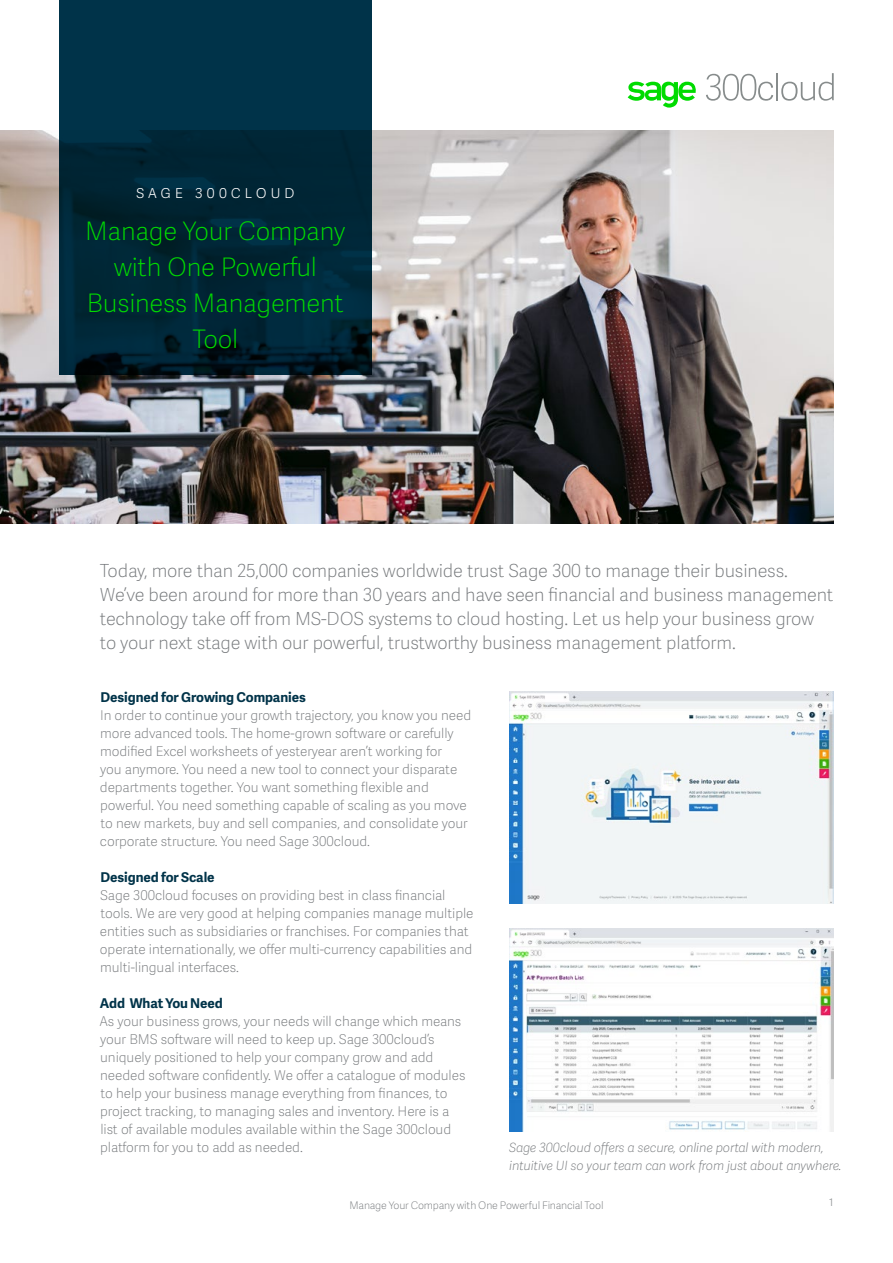
<style>
.page{position:relative;width:893px;height:1263px;background:#fff}
.page>*{position:absolute;margin:0;border:0;box-sizing:border-box;transform-origin:0 0}
.t1{font:25.5px/36px "Adelle Sans SAGE Th";letter-spacing:-.01em;color:#00dc00;text-align:center}
.t2{font:18px/24px "Adelle Sans SAGE Th";letter-spacing:-.01em;color:#75787b}
.t3{font:18px "Adelle Sans SAGE Th";letter-spacing:.2em;color:#fff}
.t4{font:13.5px/18px "Adelle Sans SAGE Th";letter-spacing:-.005em;color:#75787b}
.t5{font:700 13.5px "Adelle Sans SAGE";letter-spacing:-.005em;color:#003349}
.t6{font:italic 12.75px/18px "Adelle Sans SAGE Th";letter-spacing:-.01em;color:#75787b}
.t7{font:10.5px "Adelle Sans SAGE Th";letter-spacing:-.015em;color:#75787b}
.t8{font:10.5px "Adelle Sans SAGE Lt";color:#888b8d}
</style>
<div class="page">
<img style="left:0;top:130px;width:833px;height:394px">
<svg style="left:59px;top:0;width:312px;height:374px;background:#00293b"></svg>
<svg style="left:627px;top:82px;width:69px;height:26px"></svg>
<svg style="left:706px;top:74px;width:67px;height:27px"></svg>
<hr style="left:776px;top:73px;width:2px;height:27px;background:#878c8c">
<svg style="left:781px;top:73px;width:52px;height:28px"></svg>
<img style="left:509px;top:691px;width:324px;height:213px">
<img style="left:509px;top:928px;width:324px;height:203px">
<h2 class="t3" style="left:136px;top:179px;width:160px">Sage 300cloud</h2>
<h1 class="t1" style="left:85px;top:212px;width:262px">Manage Your Company with One Powerful<br>Business Management<br>Tool</h1>
<p class="t2" style="left:100px;top:558px;width:735px">Today, more than 25,000 companies worldwide trust Sage 300 to manage their business.<br>We’ve been around for more than 30 years and have seen financial and business management technology take off from MS-DOS systems to cloud hosting. Let us help your business grow to your next stage with our powerful, trustworthy business management platform.</p>
<p class="t5" style="left:101px;top:687px;width:207px">Designed for Growing Companies</p>
<p class="t4" style="left:100px;top:706px;width:373px">In order to continue your growth trajectory, you know you need more advanced tools. The home-grown software or carefully modified Excel worksheets of yesteryear aren’t working for<br>you anymore. You need a new tool to connect your disparate departments together. You want something flexible and powerful. You need something capable of scaling as you move to new markets, buy and sell companies, and consolidate your corporate structure. You need Sage 300cloud.</p>
<p class="t5" style="left:101px;top:867px;width:116px">Designed for Scale</p>
<p class="t4" style="left:100px;top:886px;width:375px">Sage 300cloud focuses on providing best in class financial tools. We are very good at helping companies manage multiple entities such as subsidiaries or franchises. For companies that operate internationally, we offer multi-currency capabilities and multi-lingual interfaces.</p>
<p class="t5" style="left:100px;top:993px;width:124px">Add What You Need</p>
<p class="t4" style="left:99px;top:1012px;width:367px">As your business grows, your needs will change which means your BMS software will need to keep up. Sage 300cloud’s uniquely positioned to help your company grow and add needed software confidently. We offer a catalogue of modules to help your business manage everything from finances, to project tracking, to managing sales and inventory. Here is a list of available modules available within the Sage 300cloud platform for you to add as needed.</p>
<p class="t6" style="left:509px;top:1138px;width:333px">Sage 300cloud offers a secure, online portal with modern, intuitive UI so your team can work from just about anywhere.</p>
<p class="t7" style="left:349px;top:1198px;width:255px">Manage Your Company with One Powerful Financial Tool</p>
<p class="t8" style="left:829px;top:1195px;width:6px">1</p>
</div>
